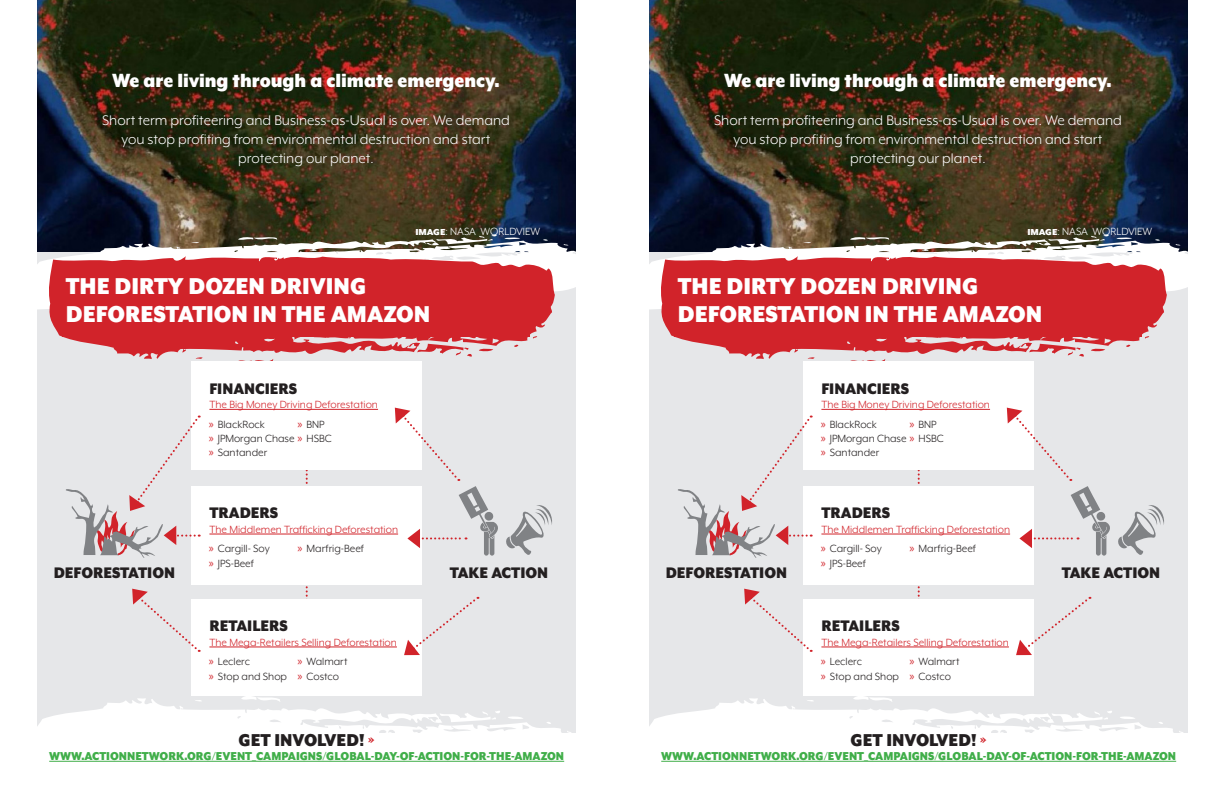
<style>
.page{position:relative;width:1224px;height:792px;background:#fff}
.page>*{position:absolute;margin:0;border:0;box-sizing:border-box;transform-origin:0 0}
.t1{font:900 26.4px/28px "Mr Eaves XL Mod OT";color:#fff;scale:.91 1}
.t2{font:900 22px "Mr Eaves XL Mod OT";color:#fff;scale:.91 1}
.t3{font:900 19.8px "Mr Eaves XL Mod OT";color:#231f20;scale:.91 1}
.t4{font:900 17.6px "Mr Eaves XL Mod OT";color:#231f20;scale:.91 1}
.t5{font:16px/19.2px "Mr Eaves XL Mod OT";color:#fff;text-align:center}
.t6{font:900 13.2px "Mr Eaves XL Mod OT";color:#40ae49;scale:.91 1}
.t7{font:12px/14.4px "Mr Eaves XL Mod OT";color:#231f20}
.t8{font:12px "Mr Eaves XL Mod OT";color:#d1232a}
.t9{font:12px "Mr Eaves XL Mod OT";color:#fff}
.s1{font-weight:900;font-size:10px}
.s2{font-family:"Myriad Pro";color:#d1232a}
.s3{font-size:15.4px;color:#d1232a}
</style>
<div class="page">
<div style="left:37px;top:200px;width:539px;height:592px;background:#e6e7e9"></div>
<svg style="left:306px;top:470px;width:2px;height:129px"></svg>
<img style="left:37px;top:0;width:539px;height:239px">
<svg style="left:504px;top:237px;width:16px;height:2px"></svg>
<svg style="left:238px;top:236px;width:39px;height:3px"></svg>
<svg style="left:37px;top:239px;width:539px;height:71px;background:#a8a7a5"></svg>
<svg style="left:436px;top:234px;width:61px;height:10px"></svg>
<svg style="left:191px;top:241px;width:8px;height:2px"></svg>
<svg style="left:238px;top:359px;width:35px;height:2px"></svg>
<svg style="left:47px;top:254px;width:508px;height:105px;fill:#d1232a"></svg>
<svg style="left:417px;top:344px;width:55px;height:13px"></svg>
<svg style="left:196px;top:357px;width:7px;height:2px"></svg>
<div style="left:62px;top:282px;width:468px;height:55px;background:#d1232a"></div>
<div style="left:191px;top:599px;width:231px;height:97px;background:#fff"></div>
<hr style="left:209px;top:647px;width:188px;height:1px;background:#d1232a">
<div style="left:191px;top:486px;width:231px;height:99px;background:#fff"></div>
<hr style="left:209px;top:534px;width:189px;height:1px;background:#d1232a">
<div style="left:191px;top:361px;width:231px;height:109px;background:#fff"></div>
<hr style="left:209px;top:409px;width:169px;height:1px;background:#d1232a">
<svg style="left:242px;top:696px;width:30px;height:2px"></svg>
<svg style="left:37px;top:698px;width:539px;height:94px;fill:#fff"></svg>
<svg style="left:440px;top:710px;width:60px;height:12px"></svg>
<svg style="left:194px;top:698px;width:8px;height:4px"></svg>
<div style="left:17px;top:734px;width:559px;height:31px;background:#fff"></div>
<hr style="left:49px;top:761px;width:515px;height:1px;background:#40ae49">
<svg style="left:506px;top:505px;width:46px;height:50px"></svg>
<svg style="left:404px;top:596px;width:75px;height:59px"></svg>
<svg style="left:395px;top:408px;width:103px;height:148px"></svg>
<svg style="left:66px;top:416px;width:134px;height:142px"></svg>
<svg style="left:132px;top:589px;width:68px;height:63px"></svg>
<div style="left:649px;top:200px;width:539px;height:592px;background:#e6e7e9"></div>
<svg style="left:918px;top:470px;width:2px;height:129px"></svg>
<img style="left:649px;top:0;width:539px;height:239px">
<svg style="left:1116px;top:237px;width:16px;height:2px"></svg>
<svg style="left:850px;top:236px;width:39px;height:3px"></svg>
<svg style="left:649px;top:239px;width:539px;height:71px;background:#a8a7a5"></svg>
<svg style="left:1048px;top:234px;width:61px;height:10px"></svg>
<svg style="left:803px;top:241px;width:8px;height:2px"></svg>
<svg style="left:850px;top:359px;width:35px;height:2px"></svg>
<svg style="left:659px;top:254px;width:508px;height:105px;fill:#d1232a"></svg>
<svg style="left:1029px;top:344px;width:55px;height:13px"></svg>
<svg style="left:808px;top:357px;width:7px;height:2px"></svg>
<div style="left:674px;top:282px;width:468px;height:55px;background:#d1232a"></div>
<div style="left:803px;top:599px;width:231px;height:97px;background:#fff"></div>
<hr style="left:821px;top:647px;width:188px;height:1px;background:#d1232a">
<div style="left:803px;top:486px;width:231px;height:99px;background:#fff"></div>
<hr style="left:821px;top:534px;width:189px;height:1px;background:#d1232a">
<div style="left:803px;top:361px;width:231px;height:109px;background:#fff"></div>
<hr style="left:821px;top:409px;width:169px;height:1px;background:#d1232a">
<svg style="left:854px;top:696px;width:30px;height:2px"></svg>
<svg style="left:649px;top:698px;width:539px;height:94px;fill:#fff"></svg>
<svg style="left:1052px;top:710px;width:60px;height:12px"></svg>
<svg style="left:806px;top:698px;width:8px;height:4px"></svg>
<div style="left:629px;top:734px;width:559px;height:31px;background:#fff"></div>
<hr style="left:661px;top:761px;width:515px;height:1px;background:#40ae49">
<svg style="left:1118px;top:505px;width:46px;height:50px"></svg>
<svg style="left:1016px;top:596px;width:75px;height:59px"></svg>
<svg style="left:1007px;top:408px;width:103px;height:148px"></svg>
<svg style="left:678px;top:416px;width:134px;height:142px"></svg>
<svg style="left:744px;top:589px;width:68px;height:63px"></svg>
<p class="t2" style="left:112px;top:69px;width:427px">We are living through a climate emergency.</p>
<p class="t5" style="left:102px;top:111px;width:409px">Short term profiteering and Business-as-Usual is over. We demand you stop profiting from environmental destruction and start protecting our planet.</p>
<p class="t2" style="left:724px;top:69px;width:427px">We are living through a climate emergency.</p>
<p class="t5" style="left:714px;top:111px;width:409px">Short term profiteering and Business-as-Usual is over. We demand you stop profiting from environmental destruction and start protecting our planet.</p>
<p class="t9" style="left:415px;top:225px;width:126px"><span class="s1">IMAGE</span>: NASA WORLDVIEW</p>
<p class="t9" style="left:1027px;top:225px;width:126px"><span class="s1">IMAGE</span>: NASA WORLDVIEW</p>
<p class="t1" style="left:66px;top:272px;width:402px">THE DIRTY DOZEN DRIVING<br>DEFORESTATION IN THE AMAZON</p>
<p class="t1" style="left:678px;top:272px;width:402px">THE DIRTY DOZEN DRIVING<br>DEFORESTATION IN THE AMAZON</p>
<p class="t4" style="left:209px;top:380px;width:98px">FINANCIERS</p>
<p class="t8" style="left:209px;top:399px;width:170px">The Big Money Driving Deforestation</p>
<p class="t7" style="left:209px;top:417px;width:58px"><span class="s2">»</span> BlackRock</p>
<p class="t7" style="left:209px;top:431px;width:124px"><span class="s2">»</span> JPMorgan Chase <span class="s2">»</span> HSBC</p>
<p class="t7" style="left:209px;top:446px;width:60px"><span class="s2">»</span> Santander</p>
<p class="t7" style="left:298px;top:417px;width:29px"><span class="s2">»</span> BNP</p>
<p class="t4" style="left:821px;top:380px;width:98px">FINANCIERS</p>
<p class="t8" style="left:821px;top:399px;width:170px">The Big Money Driving Deforestation</p>
<p class="t7" style="left:821px;top:417px;width:58px"><span class="s2">»</span> BlackRock</p>
<p class="t7" style="left:821px;top:431px;width:124px"><span class="s2">»</span> JPMorgan Chase <span class="s2">»</span> HSBC</p>
<p class="t7" style="left:821px;top:446px;width:60px"><span class="s2">»</span> Santander</p>
<p class="t7" style="left:910px;top:417px;width:29px"><span class="s2">»</span> BNP</p>
<p class="t4" style="left:54px;top:564px;width:135px">DEFORESTATION</p>
<p class="t4" style="left:209px;top:504px;width:77px">TRADERS</p>
<p class="t8" style="left:209px;top:523px;width:190px">The Middlemen Trafficking Deforestation</p>
<p class="t7" style="left:209px;top:541px;width:63px"><span class="s2">»</span> Cargill- Soy</p>
<p class="t7" style="left:209px;top:556px;width:47px"><span class="s2">»</span> JPS-Beef</p>
<p class="t7" style="left:298px;top:541px;width:68px"><span class="s2">»</span> Marfrig-Beef</p>
<p class="t4" style="left:450px;top:564px;width:110px">TAKE ACTION</p>
<p class="t4" style="left:666px;top:564px;width:135px">DEFORESTATION</p>
<p class="t4" style="left:821px;top:504px;width:77px">TRADERS</p>
<p class="t8" style="left:821px;top:523px;width:190px">The Middlemen Trafficking Deforestation</p>
<p class="t7" style="left:821px;top:541px;width:63px"><span class="s2">»</span> Cargill- Soy</p>
<p class="t7" style="left:821px;top:556px;width:47px"><span class="s2">»</span> JPS-Beef</p>
<p class="t7" style="left:910px;top:541px;width:68px"><span class="s2">»</span> Marfrig-Beef</p>
<p class="t4" style="left:1062px;top:564px;width:110px">TAKE ACTION</p>
<p class="t4" style="left:209px;top:617px;width:88px">RETAILERS</p>
<p class="t8" style="left:209px;top:636px;width:189px">The Mega-Retailers Selling Deforestation</p>
<p class="t7" style="left:209px;top:654px;width:43px"><span class="s2">»</span> Leclerc</p>
<p class="t7" style="left:209px;top:669px;width:80px"><span class="s2">»</span> Stop and Shop</p>
<p class="t7" style="left:298px;top:654px;width:52px"><span class="s2">»</span> Walmart <span class="s2">»</span> Costco</p>
<p class="t4" style="left:821px;top:617px;width:88px">RETAILERS</p>
<p class="t8" style="left:821px;top:636px;width:189px">The Mega-Retailers Selling Deforestation</p>
<p class="t7" style="left:821px;top:654px;width:43px"><span class="s2">»</span> Leclerc</p>
<p class="t7" style="left:821px;top:669px;width:80px"><span class="s2">»</span> Stop and Shop</p>
<p class="t7" style="left:910px;top:654px;width:52px"><span class="s2">»</span> Walmart <span class="s2">»</span> Costco</p>
<p class="t3" style="left:239px;top:730px;width:151px">GET INVOLVED! <span class="s3">»</span></p>
<p class="t6" style="left:49px;top:749px;width:567px">WWW.ACTIONNETWORK.ORG/EVENT_CAMPAIGNS/GLOBAL-DAY-OF-ACTION-FOR-THE-AMAZON</p>
<p class="t3" style="left:851px;top:730px;width:151px">GET INVOLVED! <span class="s3">»</span></p>
<p class="t6" style="left:661px;top:749px;width:567px">WWW.ACTIONNETWORK.ORG/EVENT_CAMPAIGNS/GLOBAL-DAY-OF-ACTION-FOR-THE-AMAZON</p>
</div>
